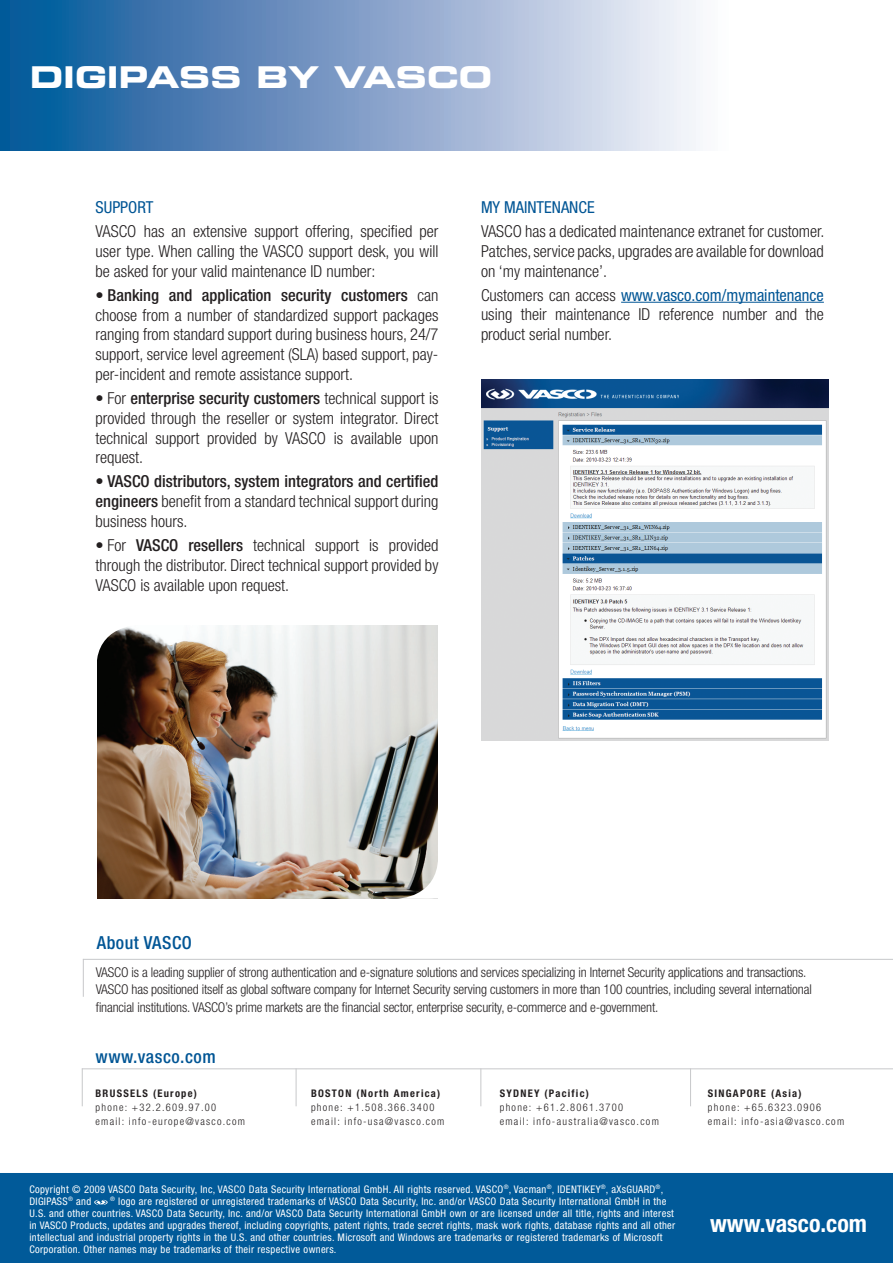
<style>
.page{position:relative;width:893px;height:1263px;background:#fff}
.page>*{position:absolute;margin:0;border:0;box-sizing:border-box;transform-origin:0 0}
.Tab_1_Titre{font:30px "Eurostile Bold Extended Two";color:#fff}
.t1{font:700 condensed 24px "Helvetica Neue";color:#fff}
.t2{font:500 condensed 18px "Helvetica Neue";letter-spacing:.03em;color:#005595}
.t3{font:300 condensed 16.5px/19.8px "Helvetica Neue";color:#231f20;text-align:justify}
.t4{font:500 condensed 16.5px/19.8px "Helvetica Neue";color:#231f20;text-align:justify}
.t5{font:condensed 16.5px "Helvetica Neue";color:#005595}
.t6{font:300 condensed 13.5px/17.2px "Helvetica Neue";letter-spacing:-.01em;color:#231f20}
.Légendes{font:condensed 10.5px/12px "Helvetica Neue";letter-spacing:.03em;color:#fff}
.notes{font:300 condensed 10.5px "Helvetica Neue";letter-spacing:.12em;color:#231f20}
.notes-2{font:700 condensed 10.5px "Helvetica Neue";letter-spacing:.12em;color:#231f20}
.s1{font-weight:400}
.s2{font-weight:500}
.s3{font-weight:300}
.s4{font-weight:400;color:#005595}
</style>
<div class="page">
<div style="left:0;top:1173px;width:893px;height:90px;background:#015a99"></div>
<svg style="left:0;top:0;width:696px;height:150px"></svg>
<hr style="left:83px;top:959px;width:810px;height:1px;background:#c7c8ca">
<hr style="left:83px;top:959px;width:1px;height:38px;background:#c7c8ca">
<hr style="left:82px;top:1068px;width:811px;height:1px;background:#c7c8ca">
<hr style="left:296px;top:1068px;width:1px;height:38px;background:#c7c8ca">
<hr style="left:82px;top:1068px;width:1px;height:38px;background:#c7c8ca">
<hr style="left:690px;top:1068px;width:1px;height:38px;background:#c7c8ca">
<hr style="left:480px;top:1068px;width:1px;height:38px;background:#c7c8ca">
<svg style="left:94px;top:1200px;width:14px;height:5px"></svg>
<hr style="left:621px;top:302px;width:203px;height:1px;background:#005595">
<img style="left:97px;top:625px;width:341px;height:273px">
<svg style="left:97px;top:625px;width:42px;height:41px"></svg>
<svg style="left:396px;top:858px;width:42px;height:41px"></svg>
<img style="left:481px;top:380px;width:348px;height:360px">
<p class="Tab_1_Titre" style="left:30px;top:56px;width:464px">DIGIPASS BY VASCO</p>
<p class="t5" style="left:96px;top:198px;width:59px">SUPPORT</p>
<p class="t3" style="left:96px;top:221px;width:344px">VASCO has an extensive support offering, specified per user type. When calling the VASCO support desk, you will be asked for your valid maintenance ID number:</p>
<p class="t3" style="left:96px;top:285px;width:344px"><span class="s1">•</span> <span class="s2">Banking and application security customers</span> can choose from a number of standardized support packages ranging from standard support during business hours, 24/7 support, service level agreement (SLA) based support, pay&shy;per-incident and remote assistance support.</p>
<p class="t3" style="left:96px;top:388px;width:344px"><span class="s1">•</span> For <span class="s2">enterprise security customers</span> technical support is provided through the reseller or system integrator. Direct technical support provided by VASCO is available upon request.</p>
<p class="t4" style="left:96px;top:471px;width:344px"><span class="s1">•</span> VASCO distributors, system integrators and certified engineers <span class="s3">benefit from a standard technical support during business hours.</span></p>
<p class="t3" style="left:96px;top:535px;width:344px"><span class="s1">•</span> For <span class="s2">VASCO resellers</span> technical support is provided through the distributor. Direct technical support provided by VASCO is available upon request.</p>
<p class="t5" style="left:481px;top:197px;width:115px">MY MAINTENANCE</p>
<p class="t3" style="left:481px;top:221px;width:345px">VASCO has a dedicated maintenance extranet for customer.<br>Patches, service packs, upgrades are available for download on ‘my maintenance’.</p>
<p class="t3" style="left:481px;top:285px;width:344px">Customers can access <span class="s4">www.vasco.com/mymaintenance </span>using their maintenance ID reference number and the product serial number.</p>
<p class="t2" style="left:97px;top:931px;width:97px">About VASCO</p>
<p class="t6" style="left:96px;top:964px;width:718px">VASCO is a leading supplier of strong authentication and e-signature solutions and services specializing in Internet Security applications and transactions.<br>VASCO has positioned itself as global software company for Internet Security serving customers in more than 100 countries, including several international financial institutions. VASCO’s prime markets are the financial sector, enterprise security, e-commerce and e-government.</p>
<p class="t2" style="left:95px;top:1046px;width:122px">www.vasco.com</p>
<p class="notes-2" style="left:95px;top:1087px;width:103px">BRUSSELS (Europe)</p>
<p class="notes" style="left:95px;top:1101px;width:122px">phone: +32.2.609.97.00</p>
<p class="notes" style="left:95px;top:1115px;width:151px">email: info-europe@vasco.com</p>
<p class="notes-2" style="left:311px;top:1087px;width:131px">BOSTON (North America)</p>
<p class="notes" style="left:311px;top:1101px;width:125px">phone: +1.508.366.3400</p>
<p class="notes" style="left:311px;top:1115px;width:135px">email: info-usa@vasco.com</p>
<p class="notes-2" style="left:500px;top:1087px;width:91px">SYDNEY (Pacific)</p>
<p class="notes" style="left:500px;top:1101px;width:125px">phone: +61.2.8061.3700</p>
<p class="notes" style="left:500px;top:1115px;width:161px">email: info-australia@vasco.com</p>
<p class="Légendes" style="left:29px;top:1183px;width:635px">Copyright © 2009 VASCO Data Security, Inc, VASCO Data Security International GmbH. All rights reserved. VASCO<sup>®</sup>, Vacman<sup>®</sup>, IDENTIKEY<sup>®</sup>, aXsGUARD<sup>®</sup>,<br>DIGIPASS<sup>®</sup> and</p>
<p class="Légendes" style="left:29px;top:1195px;width:647px;text-indent:81px"><sup>®</sup> logo are registered or unregistered trademarks of VASCO Data Security, Inc. and/or VASCO Data Security International GmbH in the U.S. and other countries. VASCO Data Security, Inc. and/or VASCO Data Security International GmbH own or are licensed under all title, rights and interest in VASCO Products, updates and upgrades thereof, including copyrights, patent rights, trade secret rights, mask work rights, database rights and all other intellectual and industrial property rights in the U.S. and other countries. Microsoft and Windows are trademarks or registered trademarks of Microsoft Corporation. Other names may be trademarks of their respective owners.</p>
<p class="notes-2" style="left:708px;top:1087px;width:95px">SINGAPORE (Asia)</p>
<p class="notes" style="left:708px;top:1101px;width:115px">phone: +65.6323.0906</p>
<p class="notes" style="left:708px;top:1115px;width:138px">email: info-asia@vasco.com</p>
<p class="t1" style="left:710px;top:1208px;width:158px">www.vasco.com</p>
</div>
